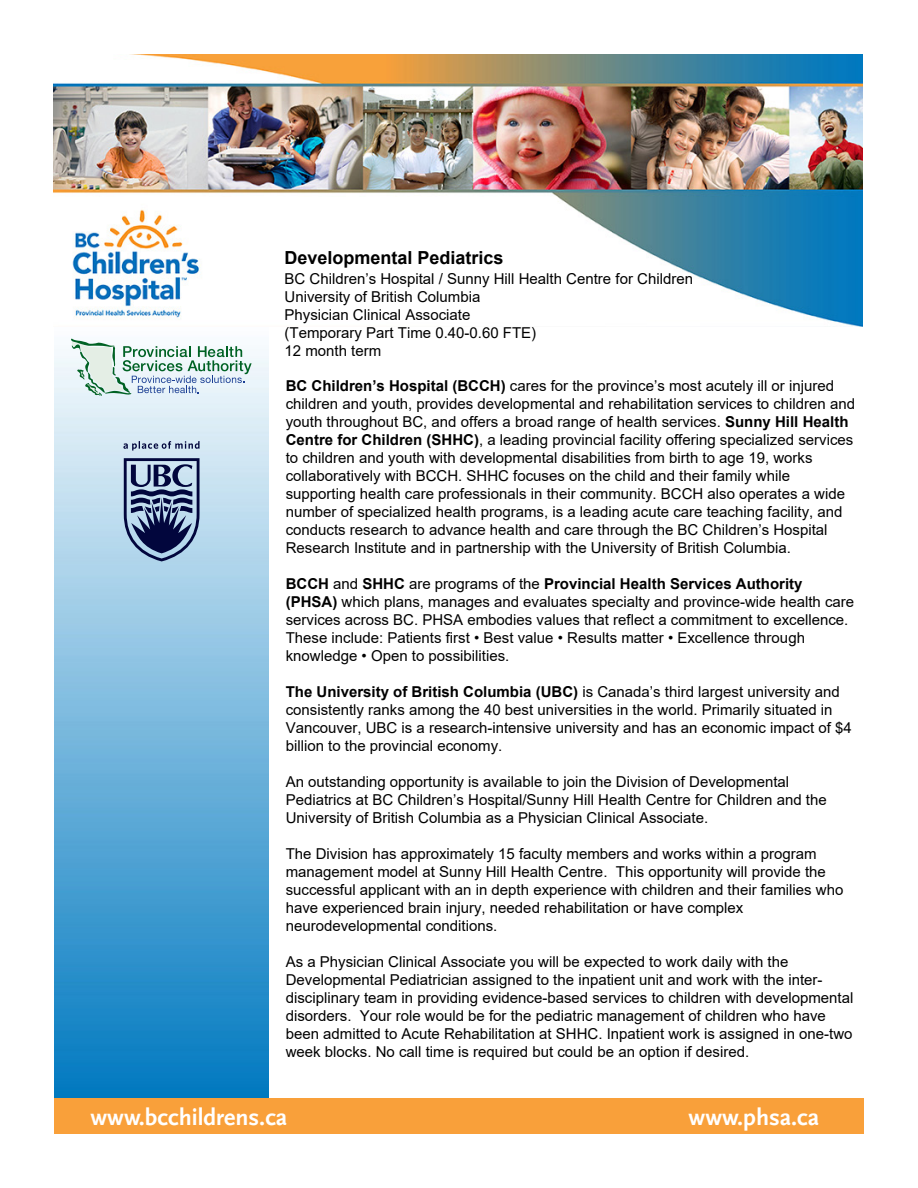
<style>
.page{position:relative;width:918px;height:1188px;background:#fff}
.page>*{position:absolute;margin:0;border:0;box-sizing:border-box;transform-origin:0 0}
.t1{font:700 24px "Scala Sans";color:#fff}
.t2{font:700 18px "Arial";color:#000}
.t3{font:15px/18px "Arial";color:#000}
.s1{font-weight:700}
</style>
<div class="page">
<div style="left:54px;top:1098px;width:810px;height:36px;background:#f9a03a"></div>
<img style="left:54px;top:338px;width:215px;height:760px">
<img style="left:54px;top:54px;width:809px;height:272px">
<svg style="left:71px;top:339px;width:181px;height:57px"></svg>
<svg style="left:124px;top:458px;width:76px;height:103px"></svg>
<svg style="left:123px;top:441px;width:77px;height:10px"></svg>
<p class="t2" style="left:285px;top:245px;width:221px">Developmental Pediatrics</p>
<p class="t3" style="left:285px;top:269px;width:410px">BC Children’s Hospital / Sunny Hill Health Centre for Children University of British Columbia<br>Physician Clinical Associate<br>(Temporary Part Time 0.40-0.60 FTE)<br>12 month term</p>
<p class="t3" style="left:286px;top:377px;width:571px"><span class="s1">BC Children’s Hospital (BCCH)</span> cares for the province’s most acutely ill or injured children and youth, provides developmental and rehabilitation services to children and youth throughout BC, and offers a broad range of health services. <span class="s1">Sunny Hill Health Centre for Children (SHHC)</span>, a leading provincial facility offering specialized services to children and youth with developmental disabilities from birth to age 19, works collaboratively with BCCH. SHHC focuses on the child and their family while supporting health care professionals in their community. BCCH also operates a wide number of specialized health programs, is a leading acute care teaching facility, and conducts research to advance health and care through the BC Children’s Hospital Research Institute and in partnership with the University of British Columbia.</p>
<p class="t3" style="left:286px;top:575px;width:570px"><span class="s1">BCCH</span> and <span class="s1">SHHC</span> are programs of the <span class="s1">Provincial Health Services Authority (PHSA)</span> which plans, manages and evaluates specialty and province-wide health care services across BC. PHSA embodies values that reflect a commitment to excellence.<br>These include: Patients first • Best value • Results matter • Excellence through knowledge • Open to possibilities.</p>
<p class="t3" style="left:286px;top:683px;width:568px"><span class="s1">The University of British Columbia (UBC)</span> is Canada’s third largest university and consistently ranks among the 40 best universities in the world. Primarily situated in Vancouver, UBC is a research-intensive university and has an economic impact of $4 billion to the provincial economy.</p>
<p class="t3" style="left:286px;top:773px;width:543px">An outstanding opportunity is available to join the Division of Developmental<br>Pediatrics at BC Children’s Hospital/Sunny Hill Health Centre for Children and the<br>University of British Columbia as a Physician Clinical Associate.</p>
<p class="t3" style="left:286px;top:845px;width:559px">The Division has approximately 15 faculty members and works within a program management model at Sunny Hill Health Centre. This opportunity will provide the successful applicant with an in depth experience with children and their families who have experienced brain injury, needed rehabilitation or have complex neurodevelopmental conditions.</p>
<p class="t3" style="left:286px;top:953px;width:569px">As a Physician Clinical Associate you will be expected to work daily with the Developmental Pediatrician assigned to the inpatient unit and work with the inter&shy;disciplinary team in providing evidence-based services to children with developmental disorders. Your role would be for the pediatric management of children who have been admitted to Acute Rehabilitation at SHHC. Inpatient work is assigned in one-two week blocks. No call time is required but could be an option if desired.</p>
<h1 class="t1" style="left:90px;top:1104px;width:199px">www.bcchildrens.ca</h1>
<h1 class="t1" style="left:689px;top:1104px;width:132px">www.phsa.ca</h1>
</div>
